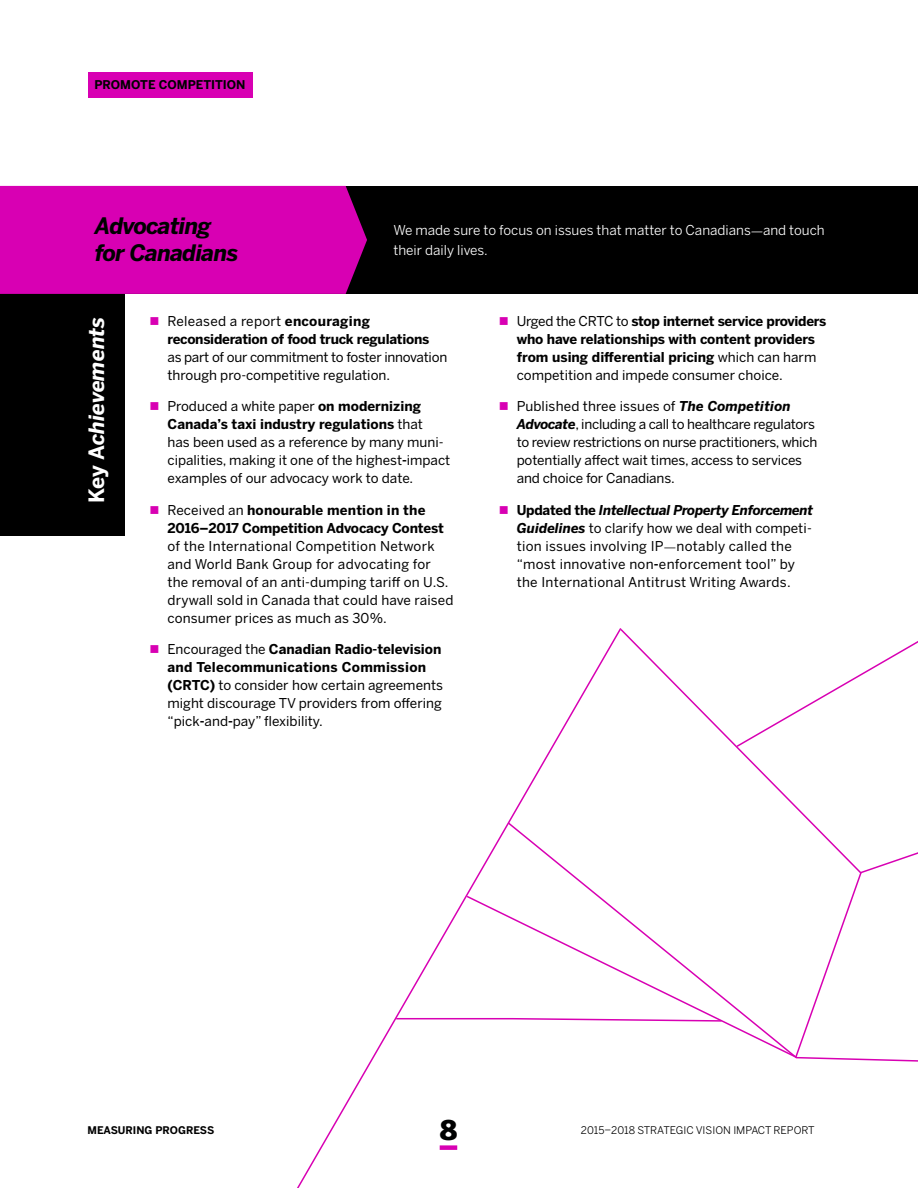
<style>
.page{position:relative;width:918px;height:1188px;background:#fff}
.page>*{position:absolute;margin:0;border:0;box-sizing:border-box;transform-origin:0 0}
.t1{font:900 27px "Benton Sans";color:#000101}
.t2{font:italic 700 22.5px/27px "Benton Sans";letter-spacing:-.03em;color:#000}
.t3{font:italic 700 21px "Benton Sans";color:#fff}
.t4{font:13.5px/18px "Benton Sans";color:#000}
.t5{font:700 13.5px/18px "Benton Sans";letter-spacing:-.01em;color:#000}
.t6{font:13.5px/18px "Benton Sans";letter-spacing:-.02em;color:#000}
.t7{font:13.5px/18px "Benton Sans";letter-spacing:.02em;color:#000}
.t8{font:13.5px/19.5px "Benton Sans";color:#fff}
.t9{font:700 12px "Benton Sans";color:#000}
.t10{font:10.5px "Benton Sans";color:#000}
.t11{font:700 10.5px "Benton Sans";color:#000}
.s1{font-family:"Minion Pro";font-style:italic}
.s2{font-style:normal}
.s3{font-weight:400}
.s4{font-weight:700}
.s5{font-weight:700;font-style:italic}
.s6{font-family:"Minion Pro"}
</style>
<div class="page">
<div style="left:0;top:186px;width:918px;height:108px;background:#000"></div>
<div style="left:0;top:256px;width:124px;height:280px;background:#000"></div>
<div style="left:0;top:186px;width:367px;height:108px;background:#d800b3"></div>
<svg style="left:297px;top:630px;width:322px;height:558px"></svg>
<svg style="left:619px;top:628px;width:192px;height:193px"></svg>
<svg style="left:506px;top:821px;width:412px;height:252px"></svg>
<svg style="left:465px;top:871px;width:398px;height:188px"></svg>
<svg style="left:395px;top:1017px;width:328px;height:5px"></svg>
<svg style="left:735px;top:628px;width:183px;height:120px"></svg>
<div style="left:440px;top:1145px;width:17px;height:5px;background:#d800b3"></div>
<div style="left:88px;top:72px;width:164px;height:26px;background:#d800b3"></div>
<p class="t9" style="left:94px;top:77px;width:153px">PROMOTE COMPETITION</p>
<h2 class="t2" style="left:95px;top:212px;width:145px">Advocating for Canadians</h2>
<p class="t8" style="left:393px;top:221px;width:433px">We made sure to focus on issues that matter to Canadians<span class="s1">—</span>and touch their daily lives.</p>
<h3 class="t3" style="left:83px;top:503px;width:189px;rotate:-90deg"><span class="s2">Key A</span>chievements</h3>
<p class="t5" style="left:168px;top:312px;width:263px"><span class="s3">Released a report</span> encouraging reconsideration of food truck regulations</p>
<p class="t6" style="left:168px;top:348px;width:281px">as part of our commitment to foster innovation through pro-competitive regulation.</p>
<p class="t4" style="left:168px;top:397px;width:284px">Produced a white paper <span class="s4">on modernizing Canada’s taxi industry regulations</span> that<br>has been used as a reference by many muni&shy;cipalities, making it one of the highest<span class="s4">-</span>impact examples of our advocacy work to date.</p>
<p class="t5" style="left:168px;top:501px;width:278px"><span class="s3">Received an</span> honourable mention in the<br>2016–2017 Competition Advocacy Contest</p>
<p class="t4" style="left:168px;top:537px;width:287px">of the International Competition Network and World Bank Group for advocating for the removal of an anti-dumping tariff on U.S. drywall sold in Canada that could have raised consumer prices as much as 30%.</p>
<p class="t4" style="left:168px;top:640px;width:277px">Encouraged the <span class="s4">Canadian Radio-television and Telecommunications Commission (CRTC)</span> to consider how certain agreements might discourage TV providers from offering “pick<span class="s4">-</span>and<span class="s4">-</span>pay” flexibility.</p>
<p class="t5" style="left:517px;top:312px;width:311px"><span class="s3">Urged the CRTC to</span> stop internet service providers who have relationships with content providers from using differential pricing <span class="s3">which can harm competition and impede consumer choice.</span></p>
<p class="t6" style="left:517px;top:397px;width:302px">Published three issues of <span class="s5">The Competition Advocate</span>, including a call to healthcare regulators to review restrictions on nurse practitioners, which potentially affect wait times, access to services and choice for Canadians.</p>
<p class="t7" style="left:517px;top:501px;width:298px"><span class="s4">Updated the</span> <span class="s5">Intellectual Property Enforcement Guidelines</span> to clarify how we deal with competi&shy;tion issues involving IP<span class="s6">—</span>notably called the “most innovative non<span class="s4">-</span>enforcement tool” by the International Antitrust Writing Awards.</p>
<h1 class="t1" style="left:440px;top:1113px;width:19px">8</h1>
<p class="t11" style="left:87px;top:1123px;width:128px">MEASURING PROGRESS</p>
<p class="t10" style="left:581px;top:1124px;width:235px">2015–2018 STRATEGIC VISION IMPACT REPORT</p>
</div>
